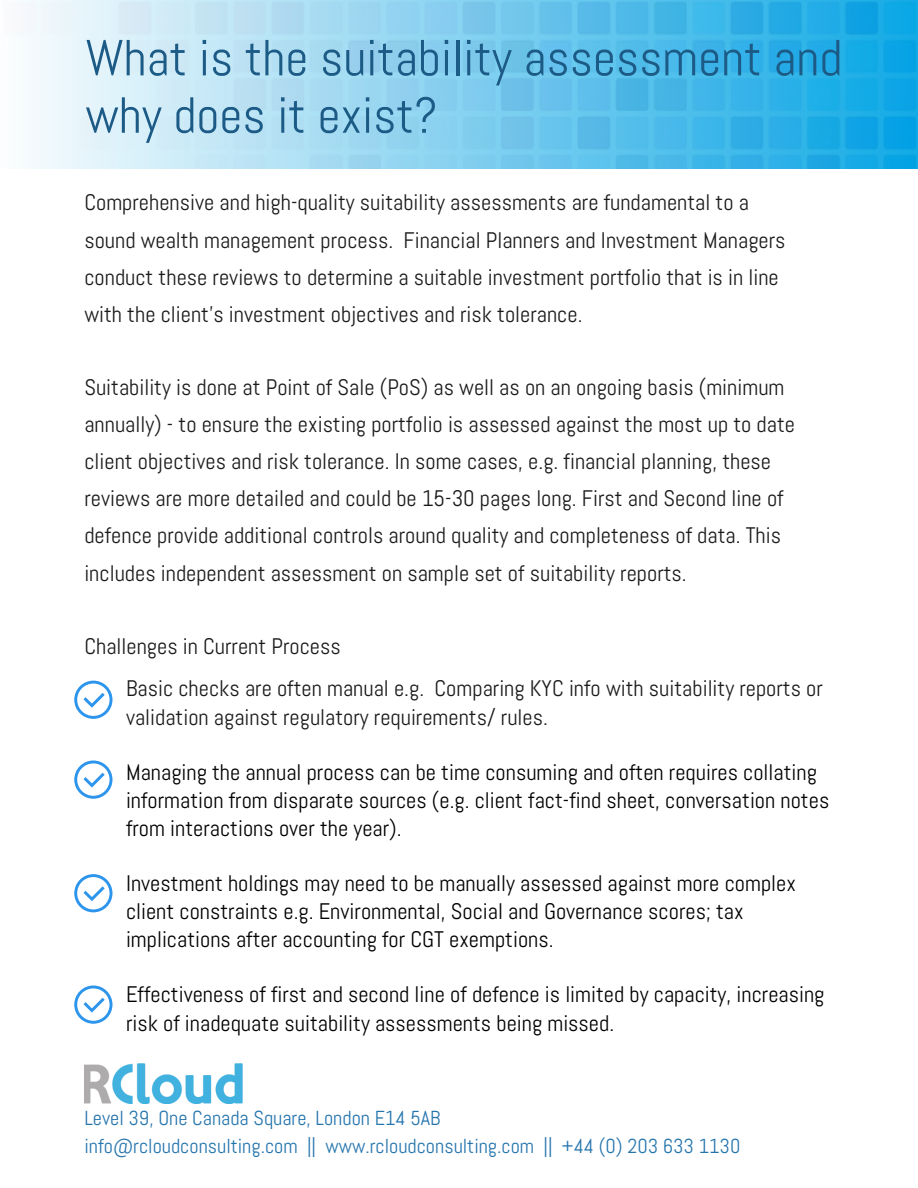
<style>
.page{position:relative;width:918px;height:1188px;background:#fff}
.page>*{position:absolute;margin:0;border:0;box-sizing:border-box;transform-origin:0 0}
.t1{font:50.7px/57.3px "Abel";color:#1d5b87}
.t2{font:22.5px/37.2px "Abel";color:#1b1b1b}
.t3{font:22.5px/28.2px "Abel";color:#000}
.t4{font:20.25px/28.2px "Abel";color:#2575ad}
</style>
<div class="page">
<img style="left:26px;top:0;width:892px;height:169px">
<img style="left:84px;top:1063px;width:159px;height:41px">
<svg style="left:74px;top:681px;width:38px;height:38px"></svg>
<svg style="left:74px;top:760px;width:38px;height:39px"></svg>
<svg style="left:74px;top:874px;width:38px;height:38px"></svg>
<svg style="left:74px;top:986px;width:38px;height:38px"></svg>
<h1 class="t1" style="left:86px;top:29px;width:758px">What is the suitability assessment and why does it exist?</h1>
<p class="t2" style="left:84px;top:184px;width:703px">Comprehensive and high-quality suitability assessments are fundamental to a sound wealth management process. Financial Planners and Investment Managers conduct these reviews to determine a suitable investment portfolio that is in line with the client’s investment objectives and risk tolerance.</p>
<p class="t2" style="left:84px;top:369px;width:712px">Suitability is done at Point of Sale (PoS) as well as on an ongoing basis (minimum annually) - to ensure the existing portfolio is assessed against the most up to date client objectives and risk tolerance. In some cases, e.g. financial planning, these reviews are more detailed and could be 15-30 pages long. First and Second line of defence provide additional controls around quality and completeness of data. This includes independent assessment on sample set of suitability reports.</p>
<p class="t2" style="left:84px;top:627px;width:258px">Challenges in Current Process</p>
<p class="t2" style="left:126px;top:675px;width:698px;line-height:28.2px">Basic checks are often manual e.g. Comparing KYC info with suitability reports or validation against regulatory requirements/ rules.</p>
<p class="t3" style="left:126px;top:758px;width:705px">Managing the annual process can be time consuming and often requires collating information from disparate sources (e.g. client fact-find sheet, conversation notes from interactions over the year).</p>
<p class="t3" style="left:126px;top:869px;width:671px">Investment holdings may need to be manually assessed against more complex client constraints e.g. Environmental, Social and Governance scores; tax implications after accounting for CGT exemptions.</p>
<p class="t3" style="left:126px;top:981px;width:700px">Effectiveness of first and second line of defence is limited by capacity, increasing risk of inadequate suitability assessments being missed.</p>
<p class="t4" style="left:84px;top:1104px;width:658px">Level 39, One Canada Square, London E14 5AB<br>info@rcloudconsulting.com || www.rcloudconsulting.com || +44 (0) 203 633 1130</p>
</div>
